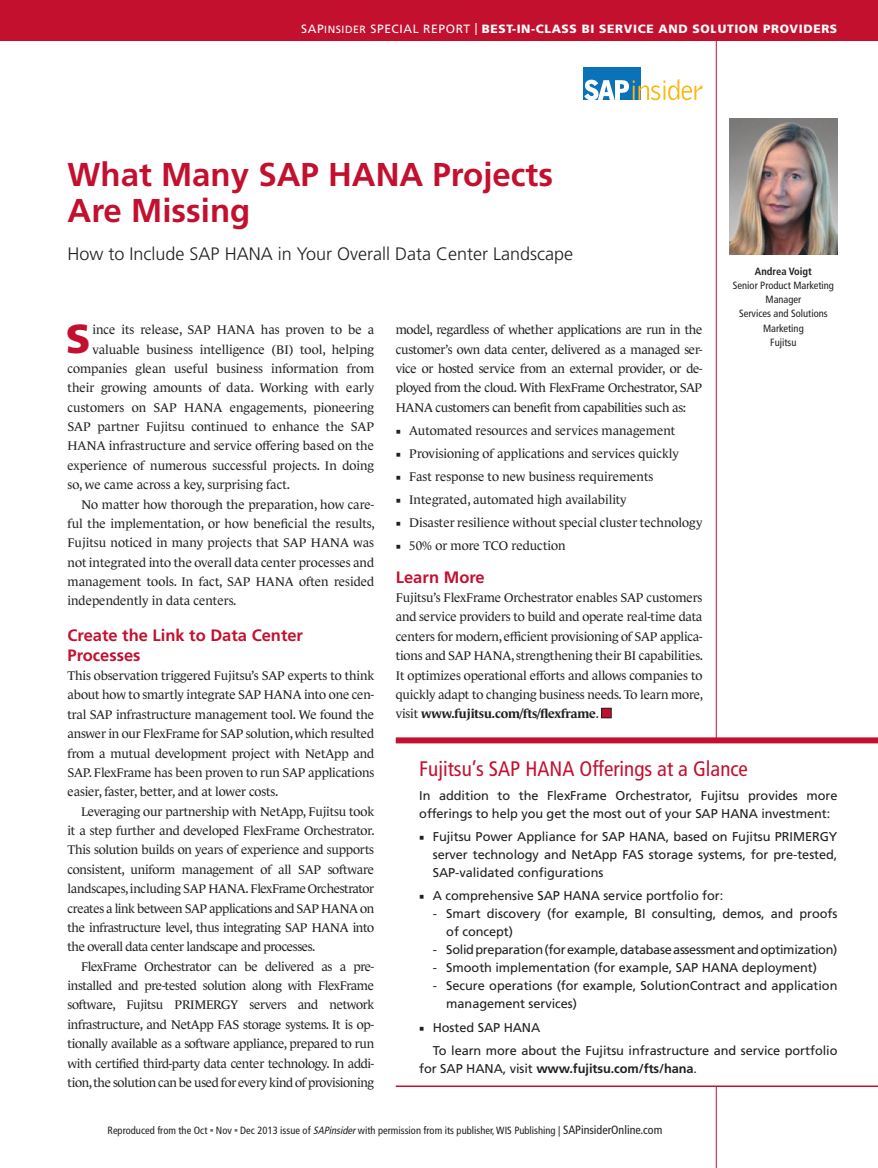
<style>
.page{position:relative;width:878px;height:1168px;background:#fff}
.page>*{position:absolute;margin:0;border:0;box-sizing:border-box;transform-origin:0 0}
.Body_text{font:900 40.5px "Frutiger LT Std";color:#c3102f}
.Article_Headline{font:700 33px/36px "Frutiger LT Std";color:#c3102f}
.Sidebar_head{font:condensed 21px "Frutiger LT Std";color:#c3102f}
.Article_subhead_1{font:300 18px "Frutiger LT Std";color:#231f20}
.Body_text_head{font:700 16.5px/19.5px "Frutiger LT Std";color:#c3102f}
.Body_text-2{font:12.75px/19.4px "Le Monde Journal Std";color:#231f20;text-align:justify}
.Sidebar_body{font:12.75px/18px "Frutiger LT Std";letter-spacing:-.005em;color:#231f20}
.Sidebar_body-2{font:12.75px "Frutiger LT Std";letter-spacing:-.025em;color:#231f20}
.t1{font:900 12px "Frutiger LT Std";letter-spacing:.05em;color:#fff}
.t2{font:condensed 10.5px/14.2px "Frutiger LT Std";color:#231f20;text-align:center}
.t3{font:700 condensed 10.5px "Frutiger LT Std";color:#231f20}
.s1{font-weight:400}
.s2{font-weight:400;font-size:10.5px}
.s3{font-family:"Kepler Std"}
.s4{font-weight:700}
.s5{font-style:italic}
.s6{font-size:12px}
</style>
<div class="page">
<div style="left:0;top:0;width:878px;height:40px;background:#c3102f"></div>
<hr style="left:716px;top:10px;width:1px;height:733px;background:#c3102f">
<hr style="left:716px;top:1086px;width:1px;height:82px;background:#c3102f">
<div style="left:583px;top:68px;width:57px;height:32px;background:#0b72ba"></div>
<svg style="left:584px;top:79px;width:118px;height:21px"></svg>
<img style="left:729px;top:118px;width:108px;height:137px">
<div style="left:601px;top:708px;width:10px;height:10px;background:#c3102f"></div>
<div style="left:601px;top:708px;width:10px;height:10px;border:1px solid #231f20"></div>
<div style="left:396px;top:737px;width:482px;height:6px;background:#c3102f"></div>
<hr style="left:396px;top:1085px;width:482px;height:2px;background:#c3102f">
<p class="t1" style="left:301px;top:22px;width:537px"><span class="s1">SAP</span><span class="s2">INSIDER</span> <span class="s1">SPECIAL REPORT |</span> BEST-IN-CLASS BI SERVICE AND SOLUTION PROVIDERS</p>
<p class="Article_Headline" style="left:68px;top:156px;width:487px">What Many SAP HANA Projects<br>Are Missing</p>
<p class="Article_subhead_1" style="left:68px;top:244px;width:507px">How to Include SAP HANA in Your Overall Data Center Landscape</p>
<p class="Body_text" style="left:66px;top:315px;width:26px">S</p>
<p class="Body_text-2" style="left:92px;top:320px;width:283px">ince its release, SAP HANA has proven to be a</p>
<p class="Body_text-2" style="left:92px;top:339px;width:283px">valuable business intelligence (BI) tool, helping</p>
<p class="Body_text-2" style="left:68px;top:359px;width:308px">companies glean useful business information from</p>
<p class="Body_text-2" style="left:68px;top:378px;width:308px">their growing amounts of data. Working with early</p>
<p class="Body_text-2" style="left:68px;top:397px;width:308px">customers on SAP HANA engagements, pioneering</p>
<p class="Body_text-2" style="left:68px;top:417px;width:308px">SAP partner Fujitsu continued to enhance the SAP</p>
<p class="Body_text-2" style="left:68px;top:436px;width:308px">HANA infrastructure and service offering based on the</p>
<p class="Body_text-2" style="left:68px;top:456px;width:308px">experience of numerous successful projects. In doing</p>
<p class="Body_text-2" style="left:68px;top:475px;width:224px">so, we came across a key, surprising fact.</p>
<p class="Body_text-2" style="left:68px;top:494px;width:309px;text-indent:13px">No matter how thorough the preparation, how care&shy;ful the implementation, or how beneficial the results, Fujitsu noticed in many projects that SAP HANA was not integrated into the overall data center processes and management tools. In fact, SAP HANA often resided independently in data centers.</p>
<p class="Body_text_head" style="left:68px;top:626px;width:237px">Create the Link to Data Center<br>Processes</p>
<p class="Body_text-2" style="left:68px;top:666px;width:308px">This observation triggered Fujitsu’s SAP experts to think about how to smartly integrate SAP HANA into one cen&shy;tral SAP infrastructure management tool. We found the answer in our FlexFrame for SAP solution, which resulted from a mutual development project with NetApp and SAP. FlexFrame has been proven to run SAP applications easier, faster, better, and at lower costs.</p>
<p class="Body_text-2" style="left:68px;top:801px;width:309px;text-indent:14px">Leveraging our partnership with NetApp, Fujitsu took it a step further and developed FlexFrame Orchestrator.<br>This solution builds on years of experience and supports consistent, uniform management of all SAP software landscapes, including SAP HANA. FlexFrame Orchestrator creates a link between SAP applications and SAP HANA on the infrastructure level, thus integrating SAP HANA into the overall data center landscape and processes.</p>
<p class="Body_text-2" style="left:68px;top:956px;width:308px;text-indent:14px">FlexFrame Orchestrator can be delivered as a pre&shy;installed and pre-tested solution along with FlexFrame software, Fujitsu PRIMERGY servers and network infrastructure, and NetApp FAS storage systems. It is op&shy;tionally available as a software appliance, prepared to run with certified third-party data center technology. In addi&shy;tion, the solution can be used for every kind of provisioning</p>
<p class="t3" style="left:755px;top:265px;width:58px">Andrea Voigt</p>
<p class="t2" style="left:732px;top:278px;width:103px">Senior Product Marketing<br>Manager</p>
<p class="t2" style="left:739px;top:307px;width:90px">Services and Solutions<br>Marketing</p>
<p class="t2" style="left:770px;top:335px;width:28px">Fujitsu</p>
<p class="Body_text-2" style="left:396px;top:320px;width:308px">model, regardless of whether applications are run in the customer’s own data center, delivered as a managed ser&shy;vice or hosted service from an external provider, or de&shy;ployed from the cloud. With FlexFrame Orchestrator, SAP HANA customers can benefit from capabilities such as:</p>
<p class="Body_text-2" style="left:396px;top:420px;width:281px"><span class="s3">■</span> Automated resources and services management</p>
<p class="Body_text-2" style="left:396px;top:443px;width:285px"><span class="s3">■</span> Provisioning of applications and services quickly</p>
<p class="Body_text-2" style="left:396px;top:466px;width:259px"><span class="s3">■</span> Fast response to new business requirements</p>
<p class="Body_text-2" style="left:396px;top:489px;width:232px"><span class="s3">■</span> Integrated, automated high availability</p>
<p class="Body_text-2" style="left:396px;top:512px;width:308px"><span class="s3">■</span> Disaster resilience without special cluster technology</p>
<p class="Body_text-2" style="left:396px;top:535px;width:171px"><span class="s3">■</span> 50% or more TCO reduction</p>
<p class="Body_text_head" style="left:396px;top:567px;width:90px">Learn More</p>
<p class="Body_text-2" style="left:396px;top:588px;width:309px">Fujitsu’s FlexFrame Orchestrator enables SAP customers and service providers to build and operate real-time data centers for modern, efficient provisioning of SAP applica&shy;tions and SAP HANA, strengthening their BI capabilities.<br>It optimizes operational efforts and allows companies to quickly adapt to changing business needs. To learn more, visit <span class="s4">www.fujitsu.com/fts/flexframe</span>.</p>
<p class="Sidebar_head" style="left:419px;top:756px;width:330px">Fujitsu’s SAP HANA Offerings at a Glance</p>
<p class="Sidebar_body" style="left:419px;top:786px;width:419px">In addition to the FlexFrame Orchestrator, Fujitsu provides more offerings to help you get the most out of your SAP HANA investment:</p>
<p class="Sidebar_body" style="left:433px;top:827px;width:406px;text-align:justify;text-indent:-14px"><span class="s3">■</span> Fujitsu Power Appliance for SAP HANA, based on Fujitsu PRIMERGY server technology and NetApp FAS storage systems, for pre-tested, SAP-validated configurations</p>
<p class="Sidebar_body" style="left:419px;top:887px;width:305px"><span class="s3">■</span> A comprehensive SAP HANA service portfolio for:</p>
<p class="Sidebar_body" style="left:446px;top:905px;width:392px;text-indent:-14px">- Smart discovery (for example, BI consulting, demos, and proofs of concept)</p>
<p class="Sidebar_body-2" style="left:433px;top:942px;width:406px">- Solid preparation (for example, database assessment and optimization)</p>
<p class="Sidebar_body" style="left:433px;top:959px;width:386px">- Smooth implementation (for example, SAP HANA deployment)</p>
<p class="Sidebar_body" style="left:446px;top:977px;width:392px;text-indent:-14px">- Secure operations (for example, SolutionContract and application management services)</p>
<p class="Sidebar_body" style="left:419px;top:1018px;width:122px"><span class="s3">■</span> Hosted SAP HANA</p>
<p class="Sidebar_body" style="left:419px;top:1042px;width:419px;text-indent:14px">To learn more about the Fujitsu infrastructure and service portfolio for SAP HANA, visit <span class="s4">www.fujitsu.com/fts/hana</span>.</p>
<p class="t2" style="left:107px;top:1123px;width:556px">Reproduced from the Oct <sup>■</sup> Nov <sup>■</sup> Dec 2013 issue of <span class="s5">SAPinsider</span>with permission from its publisher, WIS Publishing | <span class="s6">SAPinsiderOnline.com</span></p>
</div>
